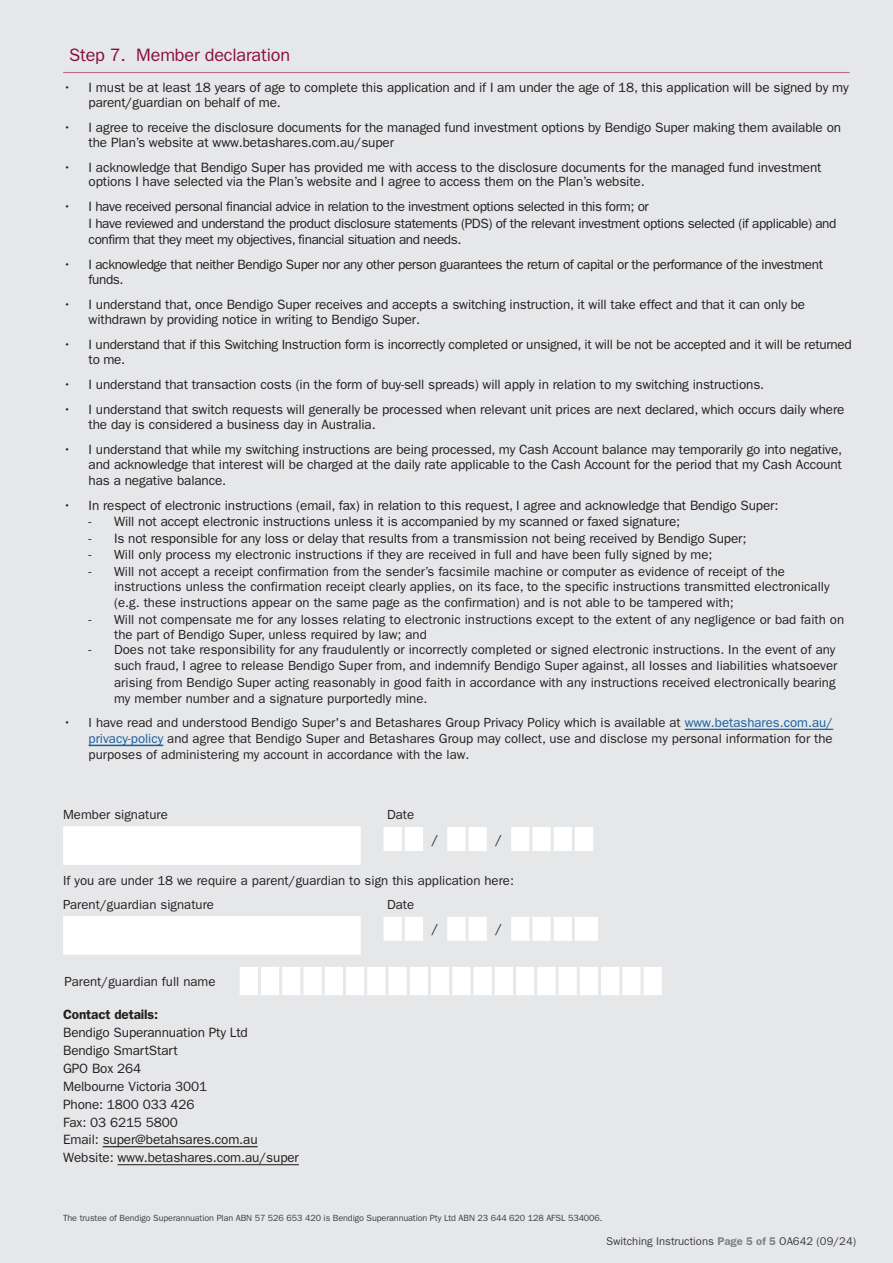
<style>
.page{position:relative;width:893px;height:1263px;background:#e6e7e9}
.page>*{position:absolute;margin:0;border:0;box-sizing:border-box;transform-origin:0 0}
.t1{font:18px "ITC Franklin Gothic Std";letter-spacing:-.01em;color:#870e40}
._8_FORM_BODY{font:13.5px/14.7px "ITC Franklin Gothic Std";letter-spacing:-.01em;color:#231f20}
._8_FORM_BODY-2{font:13.5px/16.5px "ITC Franklin Gothic Std";letter-spacing:-.03em;color:#231f20}
._2_headline{font:13.5px/17.9px "ITC Franklin Gothic Std";letter-spacing:-.01em;color:#231f20}
._8_FORM_BODY-3{font:13.2px/16.2px "ITC Franklin Gothic Std";color:#231f20}
.t2{font:11.25px "ITC Franklin Gothic Std";color:#3e3e3f}
._2_headline-2{font:9px "ITC Franklin Gothic Std";letter-spacing:-.01em;color:#3e3e3f}
.s1{font-size:13.5px}
.s2{color:#175d9e}
.s3{font-weight:600}
.s4{font-weight:600;color:#808285}
</style>
<div class="page">
<hr style="left:63px;top:72px;width:787px;height:1px;background:#b76e8c">
<svg style="left:63px;top:826px;width:530px;height:39px"></svg>
<hr style="left:402px;top:827px;width:3px;height:24px;background:#e6e7e9">
<hr style="left:423px;top:827px;width:3px;height:24px;background:#e6e7e9">
<hr style="left:444px;top:827px;width:3px;height:24px;background:#e6e7e9">
<hr style="left:466px;top:827px;width:3px;height:24px;background:#e6e7e9">
<hr style="left:487px;top:827px;width:3px;height:24px;background:#e6e7e9">
<hr style="left:508px;top:827px;width:3px;height:24px;background:#e6e7e9">
<hr style="left:529px;top:827px;width:3px;height:24px;background:#e6e7e9">
<hr style="left:551px;top:827px;width:3px;height:24px;background:#e6e7e9">
<hr style="left:572px;top:827px;width:3px;height:24px;background:#e6e7e9">
<svg style="left:63px;top:916px;width:535px;height:39px"></svg>
<hr style="left:402px;top:917px;width:3px;height:24px;background:#e6e7e9">
<hr style="left:423px;top:917px;width:3px;height:24px;background:#e6e7e9">
<hr style="left:444px;top:917px;width:3px;height:24px;background:#e6e7e9">
<hr style="left:466px;top:917px;width:3px;height:24px;background:#e6e7e9">
<hr style="left:487px;top:917px;width:3px;height:24px;background:#e6e7e9">
<hr style="left:508px;top:917px;width:3px;height:24px;background:#e6e7e9">
<hr style="left:529px;top:917px;width:3px;height:24px;background:#e6e7e9">
<hr style="left:551px;top:917px;width:3px;height:24px;background:#e6e7e9">
<hr style="left:572px;top:917px;width:3px;height:24px;background:#e6e7e9">
<div style="left:240px;top:967px;width:422px;height:28px;background:#fff"></div>
<hr style="left:258px;top:967px;width:3px;height:28px;background:#e6e7e9">
<hr style="left:279px;top:967px;width:3px;height:28px;background:#e6e7e9">
<hr style="left:300px;top:967px;width:3px;height:28px;background:#e6e7e9">
<hr style="left:322px;top:967px;width:3px;height:28px;background:#e6e7e9">
<hr style="left:343px;top:967px;width:3px;height:28px;background:#e6e7e9">
<hr style="left:364px;top:967px;width:3px;height:28px;background:#e6e7e9">
<hr style="left:385px;top:967px;width:3px;height:28px;background:#e6e7e9">
<hr style="left:407px;top:967px;width:3px;height:28px;background:#e6e7e9">
<hr style="left:428px;top:967px;width:3px;height:28px;background:#e6e7e9">
<hr style="left:449px;top:967px;width:3px;height:28px;background:#e6e7e9">
<hr style="left:470px;top:967px;width:3px;height:28px;background:#e6e7e9">
<hr style="left:492px;top:967px;width:3px;height:28px;background:#e6e7e9">
<hr style="left:513px;top:967px;width:3px;height:28px;background:#e6e7e9">
<hr style="left:534px;top:967px;width:3px;height:28px;background:#e6e7e9">
<hr style="left:556px;top:967px;width:3px;height:28px;background:#e6e7e9">
<hr style="left:577px;top:967px;width:3px;height:28px;background:#e6e7e9">
<hr style="left:598px;top:967px;width:3px;height:28px;background:#e6e7e9">
<hr style="left:619px;top:967px;width:3px;height:28px;background:#e6e7e9">
<hr style="left:641px;top:967px;width:3px;height:28px;background:#e6e7e9">
<hr style="left:103px;top:1146px;width:155px;height:1px;background:#231f20">
<hr style="left:118px;top:1164px;width:181px;height:1px;background:#231f20">
<hr style="left:685px;top:729px;width:148px;height:1px;background:#175d9e">
<hr style="left:89px;top:745px;width:74px;height:1px;background:#175d9e">
<p class="t1" style="left:69px;top:44px;width:223px">Step 7. Member declaration</p>
<p class="_8_FORM_BODY" style="left:89px;top:80px;width:762px;text-indent:-26px">• I must be at least 18 years of age to complete this application and if I am under the age of 18, this application will be signed by my parent/guardian on behalf of me.</p>
<p class="_8_FORM_BODY" style="left:89px;top:120px;width:754px;text-indent:-26px">• I agree to receive the disclosure documents for the managed fund investment options by Bendigo Super making them available on the Plan’s website at www.betashares.com.au/super</p>
<p class="_8_FORM_BODY" style="left:89px;top:160px;width:734px;text-indent:-26px">• I acknowledge that Bendigo Super has provided me with access to the disclosure documents for the managed fund investment options I have selected via the Plan’s website and I agree to access them on the Plan’s website.</p>
<p class="_8_FORM_BODY-2" style="left:89px;top:199px;width:749px;text-indent:-26px">• I have received personal financial advice in relation to the investment options selected in this form; or<br>I have reviewed and understand the product disclosure statements (PDS) of the relevant investment options selected (if applicable) and confirm that they meet my objectives, financial situation and needs.</p>
<p class="_8_FORM_BODY-2" style="left:89px;top:258px;width:736px;line-height:14.7px;text-indent:-26px">• I acknowledge that neither Bendigo Super nor any other person guarantees the return of capital or the performance of the investment funds.</p>
<p class="_8_FORM_BODY" style="left:89px;top:297px;width:718px;text-indent:-26px">• I understand that, once Bendigo Super receives and accepts a switching instruction, it will take effect and that it can only be withdrawn by providing notice in writing to Bendigo Super.</p>
<p class="_8_FORM_BODY" style="left:89px;top:337px;width:765px;text-indent:-26px">• I understand that if this Switching Instruction form is incorrectly completed or unsigned, it will be not be accepted and it will be returned to me.</p>
<p class="_8_FORM_BODY" style="left:63px;top:377px;width:703px">• I understand that transaction costs (in the form of buy-sell spreads) will apply in relation to my switching instructions.</p>
<p class="_8_FORM_BODY" style="left:89px;top:402px;width:757px;text-indent:-26px">• I understand that switch requests will generally be processed when relevant unit prices are next declared, which occurs daily where the day is considered a business day in Australia.</p>
<p class="_8_FORM_BODY" style="left:89px;top:441px;width:755px;line-height:15.6px;text-align:justify;text-indent:-26px">• I understand that while my switching instructions are being processed, my Cash Account balance may temporarily go into negative, and acknowledge that interest will be charged at the daily rate applicable to the Cash Account for the period that my Cash Account has a negative balance.</p>
<p class="_8_FORM_BODY" style="left:63px;top:498px;width:717px">• In respect of electronic instructions (email, fax) in relation to this request, I agree and acknowledge that Bendigo Super:</p>
<p class="_8_FORM_BODY" style="left:89px;top:514px;width:593px">- Will not accept electronic instructions unless it is accompanied by my scanned or faxed signature;</p>
<p class="_8_FORM_BODY" style="left:89px;top:531px;width:659px">- Is not responsible for any loss or delay that results from a transmission not being received by Bendigo Super;</p>
<p class="_8_FORM_BODY-3" style="left:89px;top:547px;width:625px"><span class="s1">-</span> Will only process my electronic instructions if they are received in full and have been fully signed by me;</p>
<p class="_8_FORM_BODY-3" style="left:114px;top:563px;width:717px;line-height:15.8px;text-indent:-26px"><span class="s1">-</span> Will not accept a receipt confirmation from the sender’s facsimile machine or computer as evidence of receipt of the instructions unless the confirmation receipt clearly applies, on its face, to the specific instructions transmitted electronically (e.g. these instructions appear on the same page as the confirmation) and is not able to be tampered with;</p>
<p class="_8_FORM_BODY-3" style="left:114px;top:612px;width:731px;line-height:14.9px;text-indent:-26px"><span class="s1">-</span> Will not compensate me for any losses relating to electronic instructions except to the extent of any negligence or bad faith on the part of Bendigo Super, unless required by law; and</p>
<p class="_8_FORM_BODY-3" style="left:114px;top:642px;width:725px;text-indent:-26px"><span class="s1">-</span> Does not take responsibility for any fraudulently or incorrectly completed or signed electronic instructions. In the event of any such fraud, I agree to release Bendigo Super from, and indemnify Bendigo Super against, all losses and liabilities whatsoever arising from Bendigo Super acting reasonably in good faith in accordance with any instructions received electronically bearing my member number and a signature purportedly mine.</p>
<p class="_8_FORM_BODY-3" style="left:89px;top:714px;width:746px;text-align:justify;text-indent:-26px"><span class="s1">•</span> I have read and understood Bendigo Super's and Betashares Group Privacy Policy which is available at <span class="s2">www.betashares.com.au/ privacy-policy</span> and agree that Bendigo Super and Betashares Group may collect, use and disclose my personal information for the purposes of administering my account in accordance with the law.</p>
<p class="_8_FORM_BODY-3" style="left:63px;top:807px;width:106px">Member signature</p>
<p class="_8_FORM_BODY-3" style="left:387px;top:807px;width:29px">Date</p>
<p class="_8_FORM_BODY-3" style="left:432px;top:831px;width:8px">/</p>
<p class="_8_FORM_BODY-3" style="left:496px;top:831px;width:8px">/</p>
<p class="_8_FORM_BODY-3" style="left:63px;top:869px;width:452px;line-height:24px">If you are under 18 we require a parent/guardian to sign this application here:<br>Parent/guardian signature</p>
<p class="_8_FORM_BODY-3" style="left:387px;top:897px;width:29px">Date</p>
<p class="_8_FORM_BODY-3" style="left:65px;top:973px;width:152px">Parent/guardian full name</p>
<p class="_2_headline" style="left:63px;top:1005px;width:237px"><span class="s3">Contact details:<br></span>Bendigo Superannuation Pty Ltd<br>Bendigo SmartStart<br>GPO Box 264<br>Melbourne Victoria 3001<br>Phone: 1800 033 426<br>Fax: 03 6215 5800<br>Email: super@betahsares.com.au<br>Website: www.betashares.com.au/super</p>
<p class="_8_FORM_BODY-3" style="left:432px;top:921px;width:8px">/</p>
<p class="_8_FORM_BODY-3" style="left:496px;top:921px;width:8px">/</p>
<p class="_2_headline-2" style="left:63px;top:1213px;width:541px">The trustee of Bendigo Superannuation Plan ABN 57 526 653 420 is Bendigo Superannuation Pty Ltd ABN 23 644 620 128 AFSL 534006.</p>
<p class="t2" style="left:606px;top:1235px;width:251px">Switching Instructions <span class="s4">Page 5 of 5</span> OA642 (09/24)</p>
</div>
